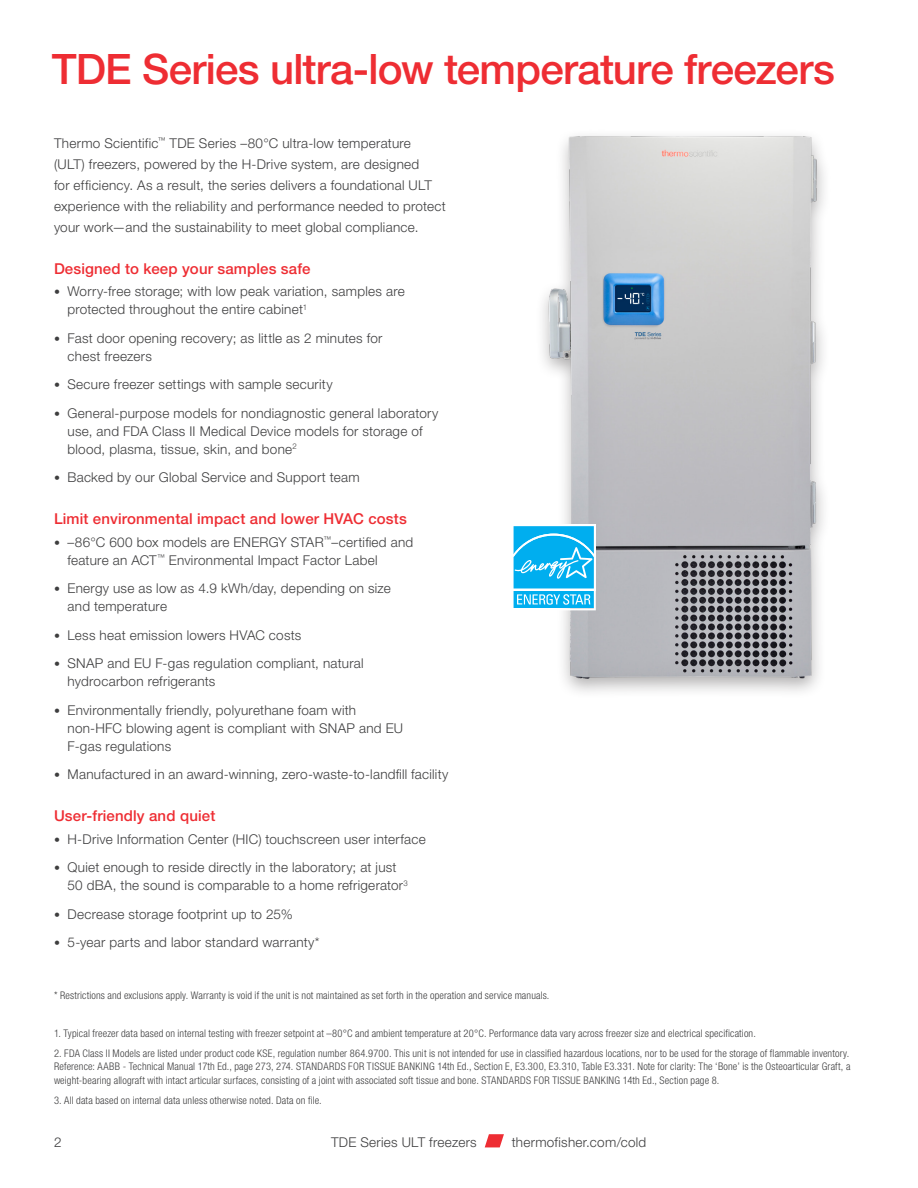
<style>
.page{position:relative;width:918px;height:1188px;background:#fff}
.page>*{position:absolute;margin:0;border:0;box-sizing:border-box;transform-origin:0 0}
.Headline{font:500 42px "Helvetica Neue LTW1 G";letter-spacing:-.02em;color:#ee2d33}
.Content_Header{font:500 15px "Helvetica Neue LTW1 G";letter-spacing:.01em;color:#ee2d33}
.Body__Copy__No_Basel{font:300 13.5px/18px "Helvetica Neue LTW1 G";letter-spacing:.02em;color:#3e3e3f}
.Table_footnote{font:300 condensed 10.5px/13.5px "Helvetica Neue LTW1 G";letter-spacing:.015em;color:#3e3e3f}
.s1{font-size:12px}
</style>
<div class="page">
<img style="left:542px;top:135px;width:282px;height:557px">
<div style="left:512px;top:524px;width:84px;height:66px;background:#fff"></div>
<svg style="left:513px;top:526px;width:83px;height:84px;background:#38bff2"></svg>
<svg style="left:485px;top:1134px;width:19px;height:13px"></svg>
<p class="Headline" style="left:52px;top:44px;width:785px">TDE Series ultra-low temperature freezers</p>
<p class="Body__Copy__No_Basel" style="left:54px;top:132px;width:393px;line-height:21px">Thermo Scientific<sup>™</sup> TDE Series –80°C ultra-low temperature<br>(ULT) freezers, powered by the H-Drive system, are designed<br>for efficiency. As a result, the series delivers a foundational ULT experience with the reliability and performance needed to protect your work—and the sustainability to meet global compliance.</p>
<p class="Content_Header" style="left:54px;top:259px;width:258px">Designed to keep your samples safe</p>
<p class="Body__Copy__No_Basel" style="left:68px;top:282px;width:339px;text-indent:-14px"><span class="s1">•</span> Worry-free storage; with low peak variation, samples are protected throughout the entire cabinet<sup>1</sup></p>
<p class="Body__Copy__No_Basel" style="left:68px;top:329px;width:316px;text-indent:-14px"><span class="s1">•</span> Fast door opening recovery; as little as 2 minutes for chest freezers</p>
<p class="Body__Copy__No_Basel" style="left:54px;top:375px;width:280px"><span class="s1">•</span> Secure freezer settings with sample security</p>
<p class="Body__Copy__No_Basel" style="left:68px;top:404px;width:372px;text-indent:-14px"><span class="s1">•</span> General-purpose models for nondiagnostic general laboratory use, and FDA Class II Medical Device models for storage of blood, plasma, tissue, skin, and bone<sup>2</sup></p>
<p class="Body__Copy__No_Basel" style="left:54px;top:468px;width:307px"><span class="s1">•</span> Backed by our Global Service and Support team</p>
<p class="Content_Header" style="left:54px;top:510px;width:354px">Limit environmental impact and lower HVAC costs</p>
<p class="Body__Copy__No_Basel" style="left:68px;top:533px;width:347px;text-indent:-14px"><span class="s1">•</span> –86°C 600 box models are ENERGY STAR<sup>™</sup>–certified and feature an ACT<sup>™</sup> Environmental Impact Factor Label</p>
<p class="Body__Copy__No_Basel" style="left:68px;top:579px;width:325px;text-indent:-14px"><span class="s1">•</span> Energy use as low as 4.9 kWh/day, depending on size and temperature</p>
<p class="Body__Copy__No_Basel" style="left:54px;top:626px;width:249px"><span class="s1">•</span> Less heat emission lowers HVAC costs</p>
<p class="Body__Copy__No_Basel" style="left:68px;top:654px;width:298px;text-indent:-14px"><span class="s1">•</span> SNAP and EU F-gas regulation compliant, natural hydrocarbon refrigerants</p>
<p class="Body__Copy__No_Basel" style="left:68px;top:701px;width:337px;text-indent:-14px"><span class="s1">•</span> Environmentally friendly, polyurethane foam with non-HFC blowing agent is compliant with SNAP and EU<br>F-gas regulations</p>
<p class="Body__Copy__No_Basel" style="left:54px;top:765px;width:396px"><span class="s1">•</span> Manufactured in an award-winning, zero‑waste‑to‑landfill facility</p>
<p class="Content_Header" style="left:54px;top:807px;width:163px">User-friendly and quiet</p>
<p class="Body__Copy__No_Basel" style="left:54px;top:830px;width:373px"><span class="s1">•</span> H-Drive Information Center (HIC) touchscreen user interface</p>
<p class="Body__Copy__No_Basel" style="left:68px;top:858px;width:342px;text-indent:-14px"><span class="s1">•</span> Quiet enough to reside directly in the laboratory; at just<br>50 dBA, the sound is comparable to a home refrigerator<sup>3</sup></p>
<p class="Body__Copy__No_Basel" style="left:54px;top:905px;width:240px"><span class="s1">•</span> Decrease storage footprint up to 25%</p>
<p class="Body__Copy__No_Basel" style="left:54px;top:933px;width:267px"><span class="s1">•</span> 5-year parts and labor standard warranty*</p>
<p class="Table_footnote" style="left:54px;top:989px;width:497px">* Restrictions and exclusions apply. Warranty is void if the unit is not maintained as set forth in the operation and service manuals.</p>
<p class="Table_footnote" style="left:54px;top:1026px;width:703px">1. Typical freezer data based on internal testing with freezer setpoint at –80°C and ambient temperature at 20°C. Performance data vary across freezer size and electrical specification.</p>
<p class="Table_footnote" style="left:54px;top:1046px;width:798px">2. FDA Class II Models are listed under product code KSE, regulation number 864.9700. This unit is not intended for use in classified hazardous locations, nor to be used for the storage of flammable inventory.<br>Reference: AABB - Technical Manual 17th Ed., page 273, 274. STANDARDS FOR TISSUE BANKING 14th Ed., Section E, E3.300, E3.310, Table E3.331. Note for clarity: The ‘Bone’ is the Osteoarticular Graft, a weight-bearing allograft with intact articular surfaces, consisting of a joint with associated soft tissue and bone. STANDARDS FOR TISSUE BANKING 14th Ed., Section page 8.</p>
<p class="Table_footnote" style="left:54px;top:1094px;width:269px">3. All data based on internal data unless otherwise noted. Data on file.</p>
<p class="Body__Copy__No_Basel" style="left:54px;top:1134px;width:9px">2</p>
<p class="Body__Copy__No_Basel" style="left:331px;top:1134px;width:147px">TDE Series ULT freezers</p>
<p class="Body__Copy__No_Basel" style="left:512px;top:1134px;width:136px">thermofisher.com/cold</p>
</div>
